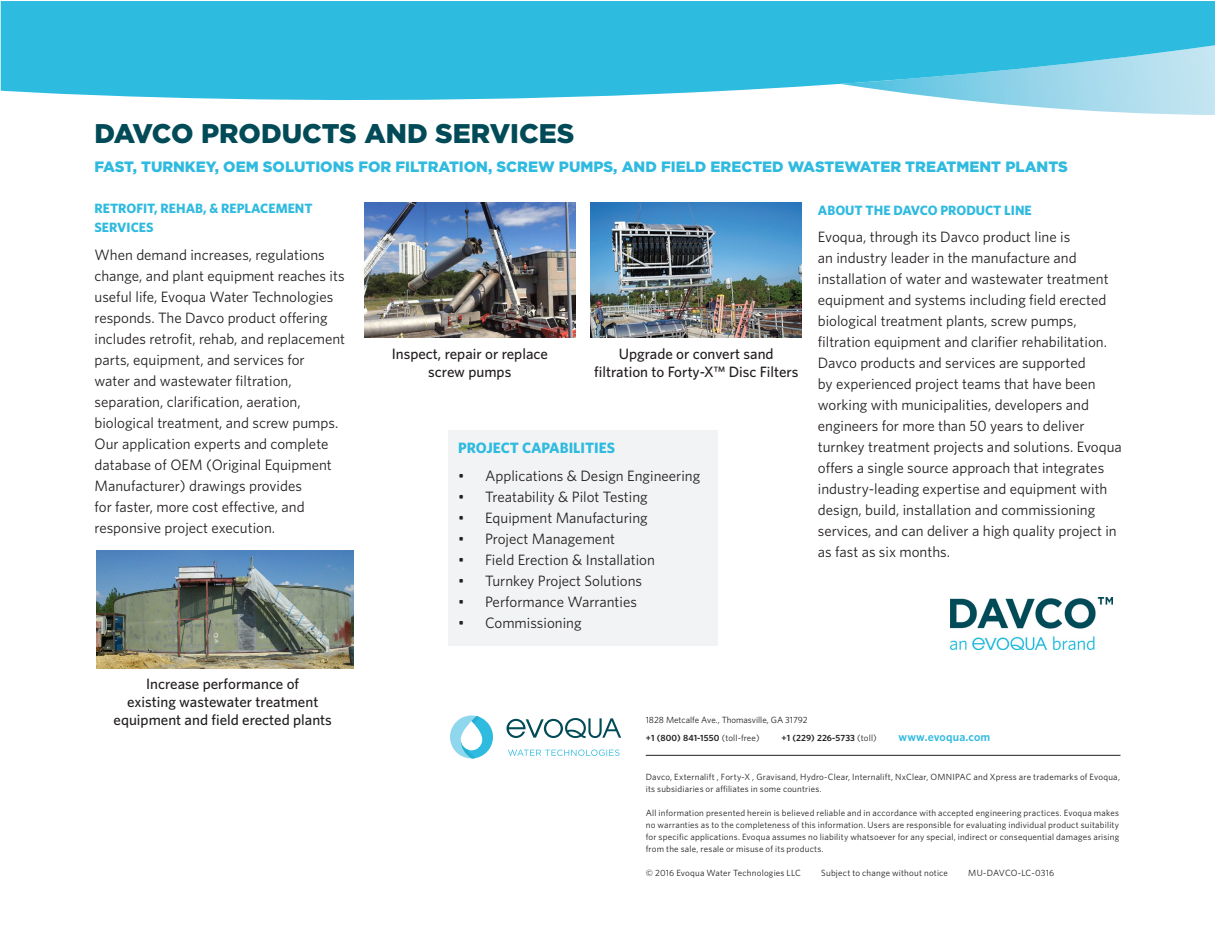
<style>
.page{position:relative;width:1215px;height:945px;background:#fff}
.page>*{position:absolute;margin:0;border:0;box-sizing:border-box;transform-origin:0 0}
.t1{font:900 27px "Gotham";color:#004b57}
.t2{font:15px/21px "Whitney";color:#231f20}
.t3{font:500 15px/18px "Whitney";color:#231f20;text-align:center}
.t4{font:900 15px "Gotham";color:#2fbadf}
.t5{font:700 15px "Whitney";color:#2fbadf}
.t6{font:700 13.5px/18.8px "Whitney";color:#2fbadf}
.evoqua_com{font:600 12px "Whitney";letter-spacing:.015em;color:#2fbadf}
.Mission_Statement_Le{font:9px/12px "Whitney";letter-spacing:.02em;color:#231f20}
.evoqua_com-2{font:600 9px "Whitney";letter-spacing:.015em;color:#231f20}
.Mission_Statement_Le-2{font:9px "Whitney";color:#231f20}
.s1{font-weight:400}
</style>
<div class="page">
<div style="left:448px;top:430px;width:270px;height:216px;background:#f2f3f4"></div>
<svg style="left:1px;top:1px;width:1214px;height:114px;background:#57c8e5"></svg>
<hr style="left:646px;top:755px;width:475px;height:1px;background:#231f20">
<svg style="left:507px;top:718px;width:114px;height:20px"></svg>
<svg style="left:508px;top:750px;width:112px;height:6px"></svg>
<svg style="left:450px;top:716px;width:43px;height:42px"></svg>
<img style="left:97px;top:551px;width:256px;height:117px">
<img style="left:591px;top:202px;width:211px;height:136px">
<img style="left:364px;top:202px;width:211px;height:136px">
<img style="left:951px;top:597px;width:161px;height:52px">
<p class="t1" style="left:94px;top:114px;width:481px">DAVCO PRODUCTS AND SERVICES</p>
<p class="t4" style="left:94px;top:156px;width:975px">FAST, TURNKEY, OEM SOLUTIONS FOR FILTRATION, SCREW PUMPS, AND FIELD ERECTED WASTEWATER TREATMENT PLANTS</p>
<p class="t6" style="left:818px;top:200px;width:215px">ABOUT THE DAVCO PRODUCT LINE</p>
<p class="t2" style="left:818px;top:226px;width:306px">Evoqua, through its Davco product line is<br>an industry leader in the manufacture and installation of water and wastewater treatment equipment and systems including field erected biological treatment plants, screw pumps, filtration equipment and clarifier rehabilitation.<br>Davco products and services are supported<br>by experienced project teams that have been working with municipalities, developers and engineers for more than 50 years to deliver turnkey treatment projects and solutions. Evoqua offers a single source approach that integrates industry-leading expertise and equipment with design, build, installation and commissioning services, and can deliver a high quality project in as fast as six months.</p>
<p class="t6" style="left:94px;top:199px;width:220px">RETROFIT, REHAB, &amp; REPLACEMENT<br>SERVICES</p>
<p class="t2" style="left:94px;top:244px;width:252px">When demand increases, regulations change, and plant equipment reaches its useful life, Evoqua Water Technologies responds. The Davco product offering includes retrofit, rehab, and replacement parts, equipment, and services for<br>water and wastewater filtration, separation, clarification, aeration, biological treatment, and screw pumps.<br>Our application experts and complete database of OEM (Original Equipment Manufacturer) drawings provides<br>for faster, more cost effective, and responsive project execution.</p>
<p class="t3" style="left:392px;top:344px;width:158px">Inspect, repair or replace screw pumps</p>
<p class="t3" style="left:594px;top:344px;width:206px">Upgrade or convert sand filtration to Forty-X™ Disc Filters</p>
<p class="t5" style="left:458px;top:438px;width:159px">PROJECT CAPABILITIES</p>
<p class="t2" style="left:458px;top:465px;width:244px">• Applications &amp; Design Engineering</p>
<p class="t2" style="left:458px;top:486px;width:191px">• Treatability &amp; Pilot Testing</p>
<p class="t2" style="left:458px;top:507px;width:191px">• Equipment Manufacturing</p>
<p class="t2" style="left:458px;top:528px;width:159px">• Project Management</p>
<p class="t2" style="left:458px;top:549px;width:198px">• Field Erection &amp; Installation</p>
<p class="t2" style="left:458px;top:570px;width:186px">• Turnkey Project Solutions</p>
<p class="t2" style="left:458px;top:591px;width:180px">• Performance Warranties</p>
<p class="t2" style="left:458px;top:612px;width:125px">• Commissioning</p>
<p class="t3" style="left:114px;top:675px;width:220px">Increase performance of<br>existing wastewater treatment equipment and field erected plants</p>
<p class="Mission_Statement_Le-2" style="left:646px;top:714px;width:163px">1828 Metcalfe Ave., Thomasville, GA 31792</p>
<p class="evoqua_com-2" style="left:646px;top:732px;width:115px">+1 (800) 841-1550 <span class="s1">(toll-free)</span></p>
<p class="evoqua_com-2" style="left:781px;top:732px;width:97px">+1 (229) 226-5733 <span class="s1">(toll)</span></p>
<p class="evoqua_com" style="left:899px;top:729px;width:93px">www.evoqua.com</p>
<p class="Mission_Statement_Le" style="left:646px;top:771px;width:476px">Davco, Externalift , Forty-X , Gravisand, Hydro-Clear, Internalift, NxClear, OMNIPAC and Xpress are trademarks of Evoqua, its subsidiaries or affiliates in some countries.</p>
<p class="Mission_Statement_Le" style="left:646px;top:807px;width:475px;text-align:justify">All information presented herein is believed reliable and in accordance with accepted engineering practices. Evoqua makes no warranties as to the completeness of this information. Users are responsible for evaluating individual product suitability for specific applications. Evoqua assumes no liability whatsoever for any special, indirect or consequential damages arising from the sale, resale or misuse of its products.</p>
<p class="Mission_Statement_Le" style="left:646px;top:867px;width:157px">© 2016 Evoqua Water Technologies LLC</p>
<p class="Mission_Statement_Le" style="left:821px;top:867px;width:128px">Subject to change without notice</p>
<p class="Mission_Statement_Le" style="left:968px;top:867px;width:87px">MU-DAVCO-LC-0316</p>
</div>
